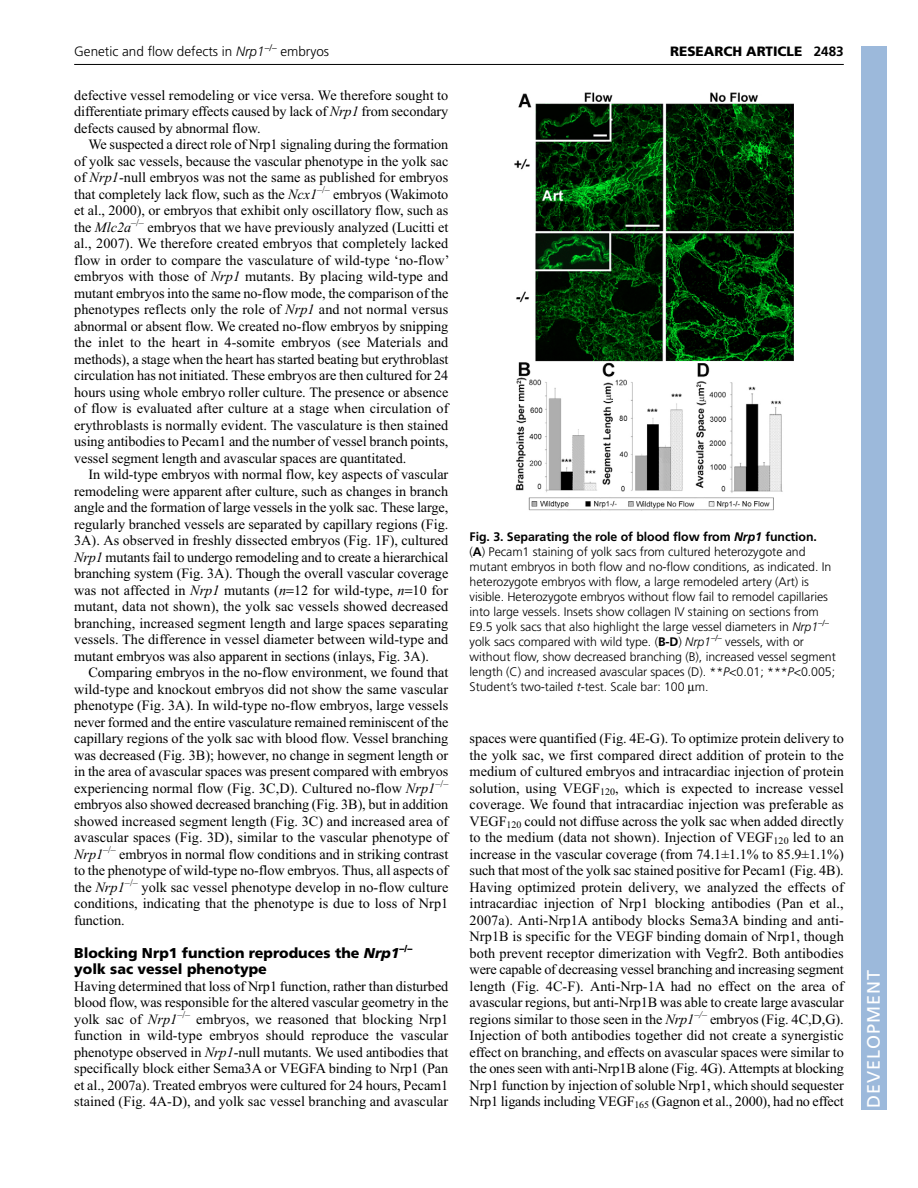
<style>
.page{position:relative;width:918px;height:1188px;background:#fff}
.page>*{position:absolute;margin:0;border:0;box-sizing:border-box;transform-origin:0 0}
.t1{font:18px "Frutiger LT Std";letter-spacing:.055em;color:#fff}
.t2{font:14.25px/16.5px "Times New Roman";letter-spacing:-.005em;color:#000;text-align:justify}
.t3{font:900 14.25px/16.5px "Frutiger LT Std";color:#000}
.t4{font:300 13.5px "Frutiger LT Std";color:#000}
.t5{font:900 13.5px "Frutiger LT Std";color:#000}
.t6{font:300 12.3px/15px "Frutiger LT Std";letter-spacing:-.005em;color:#000}
.s1{font-style:italic}
.s2{font-weight:700}
.s3{font-weight:700;font-style:italic}
</style>
<div class="page">
<hr style="left:74px;top:64px;width:770px;height:1px;background:#000">
<img style="left:514px;top:92px;width:280px;height:419px">
<div style="left:861px;top:46px;width:25px;height:1064px;background:#9cb9db"></div>
<p class="t4" style="left:74px;top:46px;width:257px">Genetic and flow defects in <span class="s1">Nrp1</span><sup>–/–</sup> embryos</p>
<p class="t5" style="left:670px;top:46px;width:175px">RESEARCH ARTICLE <span class="s2">2483</span></p>
<p class="t2" style="left:74px;top:88px;width:376px">defective vessel remodeling or vice versa. We therefore sought to differentiate primary effects caused by lack of <span class="s1">Nrp1</span> from secondary defects caused by abnormal flow.</p>
<p class="t2" style="left:74px;top:138px;width:377px;text-indent:14px">We suspected a direct role of Nrp1 signaling during the formation of yolk sac vessels, because the vascular phenotype in the yolk sac of <span class="s1">Nrp1</span>-null embryos was not the same as published for embryos that completely lack flow, such as the <span class="s1">Ncx1</span><sup>–/–</sup> embryos (Wakimoto et al., 2000), or embryos that exhibit only oscillatory flow, such as the <span class="s1">Mlc2a</span><sup>–/–</sup> embryos that we have previously analyzed (Lucitti et al., 2007). We therefore created embryos that completely lacked flow in order to compare the vasculature of wild-type ‘no-flow’ embryos with those of <span class="s1">Nrp1</span> mutants. By placing wild-type and mutant embryos into the same no-flow mode, the comparison of the phenotypes reflects only the role of <span class="s1">Nrp1</span> and not normal versus abnormal or absent flow. We created no-flow embryos by snipping the inlet to the heart in 4-somite embryos (see Materials and methods), a stage when the heart has started beating but erythroblast circulation has not initiated. These embryos are then cultured for 24 hours using whole embryo roller culture. The presence or absence of flow is evaluated after culture at a stage when circulation of erythroblasts is normally evident. The vasculature is then stained using antibodies to Pecam1 and the number of vessel branch points, vessel segment length and avascular spaces are quantitated.</p>
<p class="t2" style="left:74px;top:468px;width:376px;text-indent:14px">In wild-type embryos with normal flow, key aspects of vascular remodeling were apparent after culture, such as changes in branch angle and the formation of large vessels in the yolk sac. These large, regularly branched vessels are separated by capillary regions (Fig.<br>3A). As observed in freshly dissected embryos (Fig. 1F), cultured <span class="s1">Nrp1</span> mutants fail to undergo remodeling and to create a hierarchical branching system (Fig. 3A). Though the overall vascular coverage was not affected in <span class="s1">Nrp1</span> mutants (<span class="s1">n</span> 12 for wild-type, <span class="s1">n</span> 10 for mutant, data not shown), the yolk sac vessels showed decreased branching, increased segment length and large spaces separating vessels. The difference in vessel diameter between wild-type and mutant embryos was also apparent in sections (inlays, Fig. 3A).</p>
<p class="t2" style="left:74px;top:666px;width:376px;text-indent:14px">Comparing embryos in the no-flow environment, we found that wild-type and knockout embryos did not show the same vascular phenotype (Fig. 3A). In wild-type no-flow embryos, large vessels never formed and the entire vasculature remained reminiscent of the capillary regions of the yolk sac with blood flow. Vessel branching was decreased (Fig. 3B); however, no change in segment length or in the area of avascular spaces was present compared with embryos experiencing normal flow (Fig. 3C,D). Cultured no-flow <span class="s1">Nrp1</span><sup>–/– </sup>embryos also showed decreased branching (Fig. 3B), but in addition showed increased segment length (Fig. 3C) and increased area of avascular spaces (Fig. 3D), similar to the vascular phenotype of <span class="s1">Nrp1</span><sup>–/–</sup> embryos in normal flow conditions and in striking contrast to the phenotype of wild-type no-flow embryos. Thus, all aspects of the <span class="s1">Nrp1</span><sup>–/–</sup> yolk sac vessel phenotype develop in no-flow culture conditions, indicating that the phenotype is due to loss of Nrp1 function.</p>
<p class="t3" style="left:74px;top:946px;width:340px">Blocking Nrp1 function reproduces the <span class="s1">Nrp1</span><sup>–/– </sup>yolk sac vessel phenotype</p>
<p class="t2" style="left:74px;top:979px;width:376px">Having determined that loss of Nrp1 function, rather than disturbed blood flow, was responsible for the altered vascular geometry in the yolk sac of <span class="s1">Nrp1</span><sup>–/–</sup> embryos, we reasoned that blocking Nrp1 function in wild-type embryos should reproduce the vascular phenotype observed in <span class="s1">Nrp1</span>-null mutants. We used antibodies that specifically block either Sema3A or VEGFA binding to Nrp1 (Pan et al., 2007a). Treated embryos were cultured for 24 hours, Pecam1 stained (Fig. 4A-D), and yolk sac vessel branching and avascular</p>
<p class="t6" style="left:470px;top:530px;width:368px"><span class="s2">Fig. 3. Separating the role of blood flow from</span> <span class="s3">Nrp1</span> <span class="s2">function.<br></span>(<span class="s2">A</span>) Pecam1 staining of yolk sacs from cultured heterozygote and mutant embryos in both flow and no-flow conditions, as indicated. In heterozygote embryos with flow, a large remodeled artery (Art) is visible. Heterozygote embryos without flow fail to remodel capillaries into large vessels. Insets show collagen IV staining on sections from E9.5 yolk sacs that also highlight the large vessel diameters in <span class="s1">Nrp1</span><sup>–/– </sup>yolk sacs compared with wild type. (<span class="s2">B-D</span>) <span class="s1">Nrp1</span><sup>–/–</sup> vessels, with or without flow, show decreased branching (B), increased vessel segment length (C) and increased avascular spaces (D). **<span class="s1">P</span>&lt;0.01; ***<span class="s1">P</span>&lt;0.005; Student’s two-tailed <span class="s1">t</span>-test. Scale bar: 100 m.</p>
<p class="t2" style="left:470px;top:732px;width:376px">spaces were quantified (Fig. 4E-G). To optimize protein delivery to the yolk sac, we first compared direct addition of protein to the medium of cultured embryos and intracardiac injection of protein solution, using VEGF<sub>120</sub>, which is expected to increase vessel coverage. We found that intracardiac injection was preferable as VEGF<sub>120</sub> could not diffuse across the yolk sac when added directly to the medium (data not shown). Injection of VEGF<sub>120</sub> led to an increase in the vascular coverage (from 74.1±1.1% to 85.9±1.1%) such that most of the yolk sac stained positive for Pecam1 (Fig. 4B).<br>Having optimized protein delivery, we analyzed the effects of intracardiac injection of Nrp1 blocking antibodies (Pan et al., 2007a). Anti-Nrp1A antibody blocks Sema3A binding and anti-Nrp1B is specific for the VEGF binding domain of Nrp1, though both prevent receptor dimerization with Vegfr2. Both antibodies were capable of decreasing vessel branching and increasing segment length (Fig. 4C-F). Anti-Nrp-1A had no effect on the area of avascular regions, but anti-Nrp1B was able to create large avascular regions similar to those seen in the <span class="s1">Nrp1</span><sup>–/–</sup> embryos (Fig. 4C,D,G).<br>Injection of both antibodies together did not create a synergistic effect on branching, and effects on avascular spaces were similar to the ones seen with anti-Nrp1B alone (Fig. 4G). Attempts at blocking Nrp1 function by injection of soluble Nrp1, which should sequester Nrp1 ligands including VEGF<sub>165</sub> (Gagnon et al., 2000), had no effect</p>
<p class="t1" style="left:863px;top:1108px;width:140px;rotate:-90deg">DEVELOPMENT</p>
</div>
